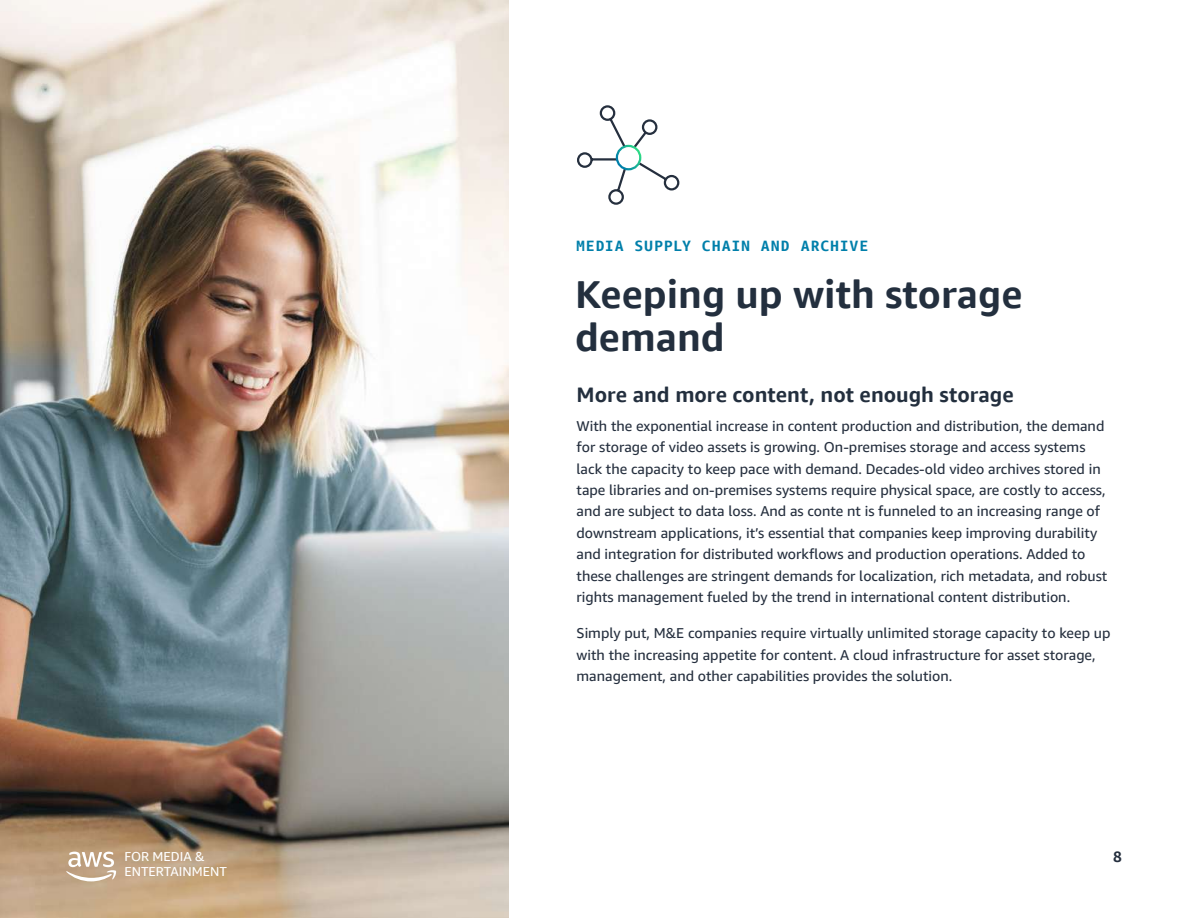
<style>
.page{position:relative;width:1188px;height:918px;background:#fff}
.page>*{position:absolute;margin:0;border:0;box-sizing:border-box;transform-origin:0 0}
.t1{font:700 39px/43.5px "Amazon Ember Display";color:#232f3e}
.t2{font:700 21px "Amazon Ember Display";color:#232f3e}
.t3{font:700 15px "Amazon Ember Mono";letter-spacing:.05em;color:#007faa}
.t4{font:700 15px "Amazon Ember";color:#252f3e}
.t5{font:14.25px/21.3px "Amazon Ember";color:#252f3e}
.t6{font:13.05px "Amazon Ember Display";color:#fff}
</style>
<div class="page">
<img style="left:0;top:0;width:508px;height:918px">
<svg style="left:577px;top:105px;width:103px;height:100px"></svg>
<div style="left:616px;top:145px;width:25px;height:25px;border:2px solid #fff;border-radius:50%"></div>
<svg style="left:66px;top:852px;width:51px;height:29px"></svg>
<p class="t3" style="left:576px;top:236px;width:294px">MEDIA SUPPLY CHAIN AND ARCHIVE</p>
<h1 class="t1" style="left:575px;top:272px;width:449px">Keeping up with storage demand</h1>
<h2 class="t2" style="left:577px;top:381px;width:439px">More and more content, not enough storage</h2>
<p class="t5" style="left:577px;top:415px;width:532px">With the exponential increase in content production and distribution, the demand for storage of video assets is growing. On-premises storage and access systems lack the capacity to keep pace with demand. Decades-old video archives stored in tape libraries and on-premises systems require physical space, are costly to access, and are subject to data loss. And as conte nt is funneled to an increasing range of downstream applications, it’s essential that companies keep improving durability and integration for distributed workflows and production operations. Added to these challenges are stringent demands for localization, rich metadata, and robust rights management fueled by the trend in international content distribution.</p>
<p class="t5" style="left:577px;top:623px;width:535px">Simply put, M&amp;E companies require virtually unlimited storage capacity to keep up with the increasing appetite for content. A cloud infrastructure for asset storage, management, and other capabilities provides the solution.</p>
<p class="t6" style="left:124px;top:848px;width:82px">FOR MEDIA &amp;</p>
<p class="t4" style="left:1113px;top:846px;width:10px">8</p>
<p class="t6" style="left:124px;top:864px;width:104px">ENTERTAINMENT</p>
</div>
